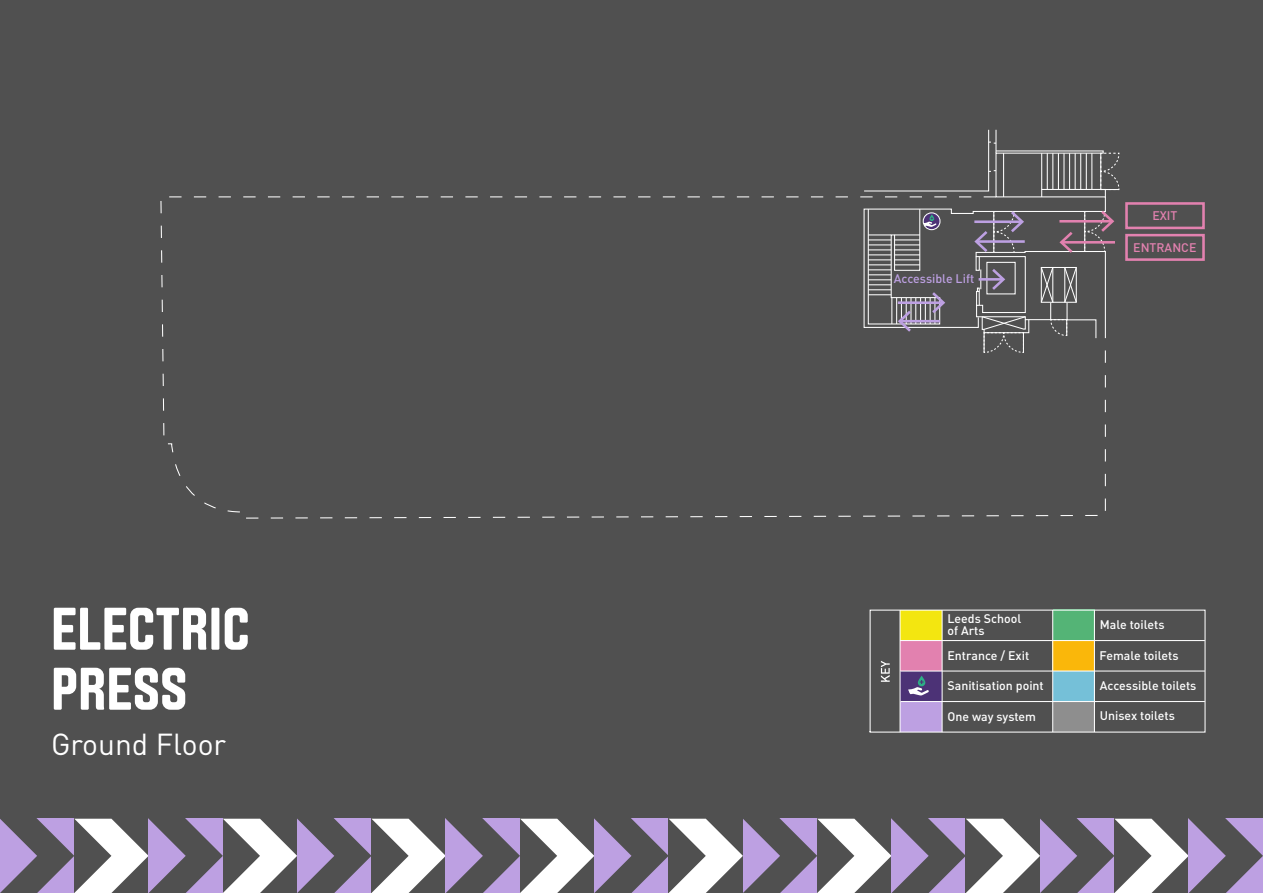
<style>
.page{position:relative;width:1263px;height:893px;background:#505050}
.page>*{position:absolute;margin:0;border:0;box-sizing:border-box;transform-origin:0 0}
.t1{font:700 60px/60px "Aveny TLBU";color:#fff}
.t2{font:30px "DIN Pro";color:#fff}
.t3{font:500 12.3px/12.3px "DIN Pro";color:#fff}
.t4{font:500 12.3px "DIN Pro";color:#bda0e2}
.t5{font:500 12.3px "DIN Pro";color:#e281af}
</style>
<div class="page">
<svg style="left:0;top:818px;width:1263px;height:75px"></svg>
<svg style="left:160px;top:196px;width:946px;height:323px"></svg>
<svg style="left:869px;top:609px;width:337px;height:124px"></svg>
<div style="left:1125px;top:234px;width:80px;height:27px;border:3px solid #e281af"></div>
<div style="left:1125px;top:202px;width:80px;height:27px;border:3px solid #e281af"></div>
<svg style="left:863px;top:129px;width:257px;height:224px"></svg>
<h1 class="t1" style="left:51px;top:600px;width:200px">ELECTRIC<br>PRESS</h1>
<h2 class="t2" style="left:51px;top:721px;width:177px">Ground Floor</h2>
<p class="t4" style="left:894px;top:269px;width:82px">Accessible Lift</p>
<p class="t5" style="left:1152px;top:206px;width:27px">EXIT</p>
<p class="t5" style="left:1133px;top:238px;width:65px">ENTRANCE</p>
<p class="t3" style="left:947px;top:612px;width:75px">Leeds School of Arts</p>
<p class="t3" style="left:947px;top:648px;width:83px">Entrance / Exit</p>
<p class="t3" style="left:947px;top:679px;width:98px">Sanitisation point</p>
<p class="t3" style="left:947px;top:709px;width:90px">One way system</p>
<p class="t3" style="left:1100px;top:618px;width:66px">Male toilets</p>
<p class="t3" style="left:1099px;top:648px;width:80px">Female toilets</p>
<p class="t3" style="left:1100px;top:679px;width:98px">Accessible toilets</p>
<p class="t3" style="left:1100px;top:709px;width:77px">Unisex toilets</p>
</div>
